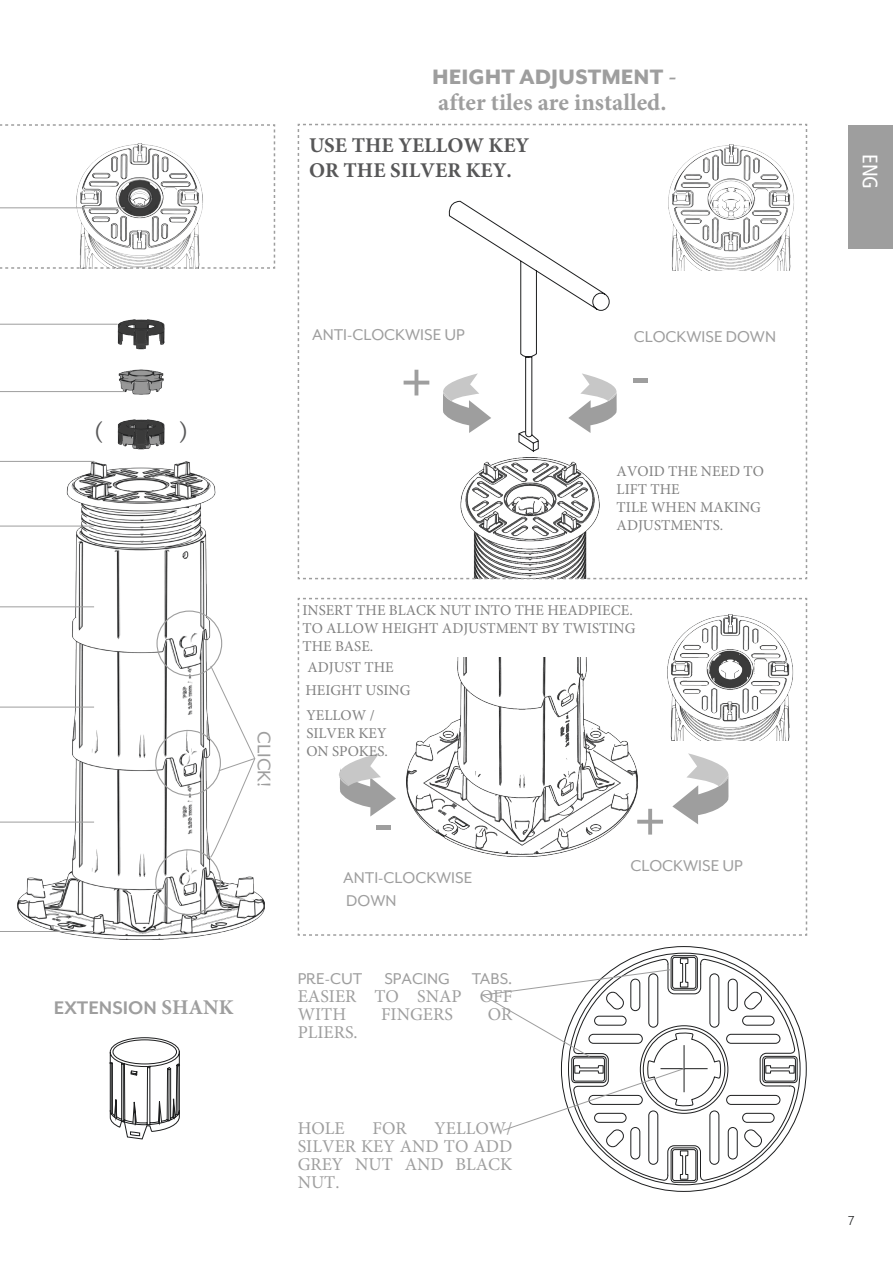
<style>
.page{position:relative;width:893px;height:1263px;background:#fff}
.page>*{position:absolute;margin:0;border:0;box-sizing:border-box;transform-origin:0 0}
.t1{font:72px "Mr Eaves San OT Reg 3";color:#9e9e9e}
.t2{font:27px "Mr Eaves San OT Reg 3";color:#575758}
.t3{font:700 24px "Minion Pro";color:#9e9e9e}
.t4{font:800 24px "Mr Eaves San OT";color:#9e9e9e}
.t5{font:700 21px/25.3px "Minion Pro";color:#575758}
.t6{font:700 21px "Mr Eaves San OT";color:#9e9e9e}
.t7{font:21px "Mr Eaves San OT Reg 3";color:#9e9e9e}
.t8{font:condensed 21px "Frutiger LT Std";color:#fff}
.t9{font:18px/18px "Minion Pro";color:#9e9e9e}
.t10{font:18px/23px "Mr Eaves San OT Reg 3";color:#9e9e9e}
.t11{font:15px/18px "Minion Pro";color:#808080}
.t12{font:15px "Mr Eaves Mod OT";color:#1d1e1f}
.s1{font-family:"Minion Pro";font-weight:700}
.s2{font-family:"Minion Pro"}
</style>
<div class="page">
<img style="left:18px;top:319px;width:246px;height:621px">
<div style="left:848px;top:125px;width:45px;height:123px;background:#9e9e9e"></div>
<svg style="left:109px;top:1037px;width:71px;height:103px"></svg>
<svg style="left:561px;top:946px;width:246px;height:246px"></svg>
<svg style="left:571px;top:955px;width:227px;height:228px"></svg>
<svg style="left:0;top:124px;width:276px;height:145px"></svg>
<hr style="left:0;top:461px;width:94px;height:1px;background:#9e9e9e">
<hr style="left:0;top:324px;width:118px;height:1px;background:#9e9e9e">
<hr style="left:0;top:526px;width:94px;height:1px;background:#9e9e9e">
<hr style="left:0;top:606px;width:94px;height:1px;background:#9e9e9e">
<hr style="left:0;top:707px;width:94px;height:1px;background:#9e9e9e">
<hr style="left:0;top:822px;width:94px;height:1px;background:#9e9e9e">
<hr style="left:0;top:931px;width:94px;height:1px;background:#9e9e9e">
<hr style="left:0;top:391px;width:125px;height:1px;background:#9e9e9e">
<img style="left:76px;top:143px;width:130px;height:126px">
<hr style="left:0;top:207px;width:125px;height:1px;background:#9e9e9e">
<svg style="left:297px;top:123px;width:511px;height:457px"></svg>
<svg style="left:210px;top:665px;width:46px;height:193px"></svg>
<svg style="left:298px;top:598px;width:509px;height:338px"></svg>
<svg style="left:503px;top:1067px;width:182px;height:64px"></svg>
<svg style="left:481px;top:969px;width:191px;height:88px"></svg>
<div style="left:156px;top:610px;width:66px;height:66px;border:1px solid #9e9e9e;border-radius:50%"></div>
<div style="left:155px;top:730px;width:66px;height:66px;border:1px solid #9e9e9e;border-radius:50%"></div>
<div style="left:155px;top:849px;width:66px;height:66px;border:1px solid #9e9e9e;border-radius:50%"></div>
<h3 class="t4" style="left:432px;top:64px;width:246px">HEIGHT ADJUSTMENT <span class="s1">-</span></h3>
<h3 class="t3" style="left:438px;top:85px;width:230px">after tiles are installed.</h3>
<h3 class="t5" style="left:309px;top:132px;width:222px">USE THE YELLOW KEY<br>OR THE SILVER KEY.</h3>
<h2 class="t2" style="left:94px;top:417px;width:10px">(</h2>
<h2 class="t2" style="left:179px;top:417px;width:10px">)</h2>
<p class="t10" style="left:312px;top:323px;width:154px">ANTI-CLOCKWISE UP</p>
<p class="t10" style="left:634px;top:325px;width:144px">CLOCKWISE DOWN</p>
<h1 class="t1" style="left:401px;top:339px;width:33px">+</h1>
<h1 class="t1" style="left:630px;top:335px;width:22px">-</h1>
<p class="t11" style="left:617px;top:463px;width:149px">AVOID THE NEED TO<br>LIFT THE<br>TILE WHEN MAKING<br>ADJUSTMENTS.</p>
<h3 class="t7" style="left:276px;top:731px;width:58px;rotate:90deg">CLICK!</h3>
<h3 class="t6" style="left:54px;top:996px;width:181px">EXTENSION <span class="s2">SHANK</span></h3>
<p class="t11" style="left:302px;top:601px;width:334px">INSERT THE BLACK NUT INTO THE HEADPIECE.<br>TO ALLOW HEIGHT ADJUSTMENT BY TWISTING<br>THE BASE.</p>
<p class="t11" style="left:305px;top:655px;width:107px;line-height:23px">ADJUST THE<br>HEIGHT USING</p>
<p class="t11" style="left:306px;top:706px;width:83px">YELLOW /<br>SILVER KEY<br>ON SPOKES.</p>
<h1 class="t1" style="left:373px;top:781px;width:22px">-</h1>
<p class="t10" style="left:343px;top:867px;width:131px">ANTI-CLOCKWISE<br>DOWN</p>
<p class="t10" style="left:298px;top:967px;width:216px">PRE-CUT SPACING TABS<span class="s2">.</span></p>
<p class="t9" style="left:298px;top:987px;width:216px">EASIER TO SNAP OFF<br>WITH</p>
<p class="t9" style="left:381px;top:1005px;width:73px">FINGERS</p>
<p class="t9" style="left:488px;top:1005px;width:26px">OR</p>
<p class="t9" style="left:298px;top:1023px;width:61px">PLIERS.</p>
<h1 class="t1" style="left:634px;top:778px;width:33px">+</h1>
<p class="t10" style="left:630px;top:855px;width:114px">CLOCKWISE UP</p>
<p class="t9" style="left:298px;top:1119px;width:216px;text-align:justify;text-indent:137px">YELLOW/ SILVER KEY AND TO ADD GREY NUT AND BLACK NUT.</p>
<p class="t9" style="left:298px;top:1119px;width:49px">HOLE</p>
<p class="t9" style="left:373px;top:1119px;width:36px">FOR</p>
<h3 class="t8" style="left:882px;top:154px;width:37px;rotate:90deg">ENG</h3>
<p class="t12" style="left:848px;top:1212px;width:8px">7</p>
</div>
